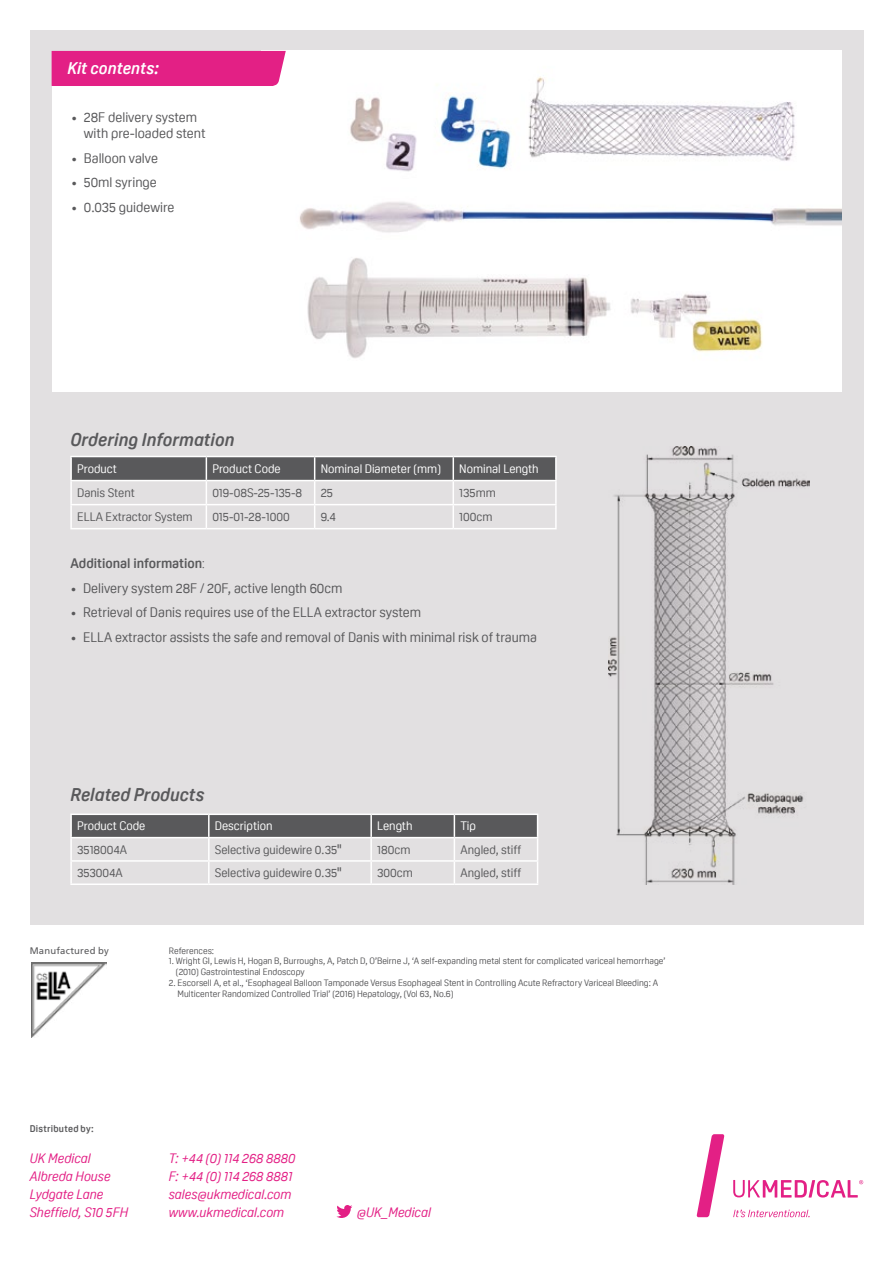
<style>
.page{position:relative;width:893px;height:1263px;background:#fff}
.page>*{position:absolute;margin:0;border:0;box-sizing:border-box;transform-origin:0 0}
.t1{font:italic 700 18px "Oscine Trial";color:#59595b}
.t2{font:italic 700 16.5px "Oscine Trial";color:#fff}
.t3{font:13.5px/16.2px "Oscine Trial";color:#59595b}
.t4{font:700 13.5px "Oscine Trial";color:#59595b}
.t5{font:italic 13.35px/18.1px "Oscine Trial";color:#e32085}
.t6{font:12px "Oscine Trial";color:#59595b}
.t7{font:12px "Oscine Trial";color:#fff}
.t8{font:9.45px "Frutiger LT Std";letter-spacing:.02em;color:#59595b}
.t9{font:700 9.45px "Oscine Trial";letter-spacing:.025em;color:#59595b}
.t10{font:9px/10.8px "Oscine Trial";color:#59595b}
.s1{font-weight:300}
.s2{font-size:13.5px}
</style>
<div class="page">
<div style="left:30px;top:30px;width:833px;height:895px;background:#e2e0e1"></div>
<svg style="left:733px;top:1180px;width:130px;height:17px"></svg>
<svg style="left:733px;top:1209px;width:77px;height:8px"></svg>
<svg style="left:697px;top:1134px;width:27px;height:83px"></svg>
<hr style="left:70px;top:456px;width:136px;height:1px;background:#fff">
<hr style="left:70px;top:457px;width:2px;height:23px;background:#fff">
<hr style="left:453px;top:456px;width:104px;height:1px;background:#fff">
<hr style="left:555px;top:457px;width:2px;height:23px;background:#fff">
<hr style="left:70px;top:480px;width:136px;height:1px;background:#fff">
<hr style="left:70px;top:481px;width:2px;height:23px;background:#fff">
<hr style="left:453px;top:480px;width:104px;height:1px;background:#fff">
<hr style="left:555px;top:481px;width:2px;height:23px;background:#fff">
<hr style="left:70px;top:504px;width:136px;height:1px;background:#fff">
<hr style="left:70px;top:505px;width:2px;height:23px;background:#fff">
<hr style="left:453px;top:504px;width:104px;height:1px;background:#fff">
<svg style="left:71px;top:456px;width:485px;height:72px"></svg>
<hr style="left:555px;top:505px;width:2px;height:23px;background:#fff">
<hr style="left:70px;top:528px;width:136px;height:1px;background:#fff">
<hr style="left:206px;top:528px;width:109px;height:1px;background:#fff">
<hr style="left:315px;top:528px;width:138px;height:1px;background:#fff">
<hr style="left:453px;top:528px;width:104px;height:1px;background:#fff">
<div style="left:52px;top:51px;width:790px;height:341px;background:#fff"></div>
<img style="left:299px;top:76px;width:543px;height:282px">
<hr style="left:70px;top:813px;width:139px;height:2px;background:#fff">
<hr style="left:70px;top:815px;width:2px;height:22px;background:#fff">
<hr style="left:209px;top:813px;width:162px;height:2px;background:#fff">
<hr style="left:371px;top:813px;width:83px;height:2px;background:#fff">
<hr style="left:454px;top:813px;width:84px;height:2px;background:#fff">
<hr style="left:70px;top:837px;width:139px;height:1px;background:#fff">
<hr style="left:70px;top:838px;width:2px;height:22px;background:#fff">
<hr style="left:70px;top:860px;width:139px;height:2px;background:#fff">
<hr style="left:70px;top:862px;width:2px;height:21px;background:#fff">
<svg style="left:71px;top:814px;width:467px;height:69px"></svg>
<hr style="left:70px;top:883px;width:139px;height:2px;background:#fff">
<hr style="left:209px;top:883px;width:162px;height:2px;background:#fff">
<hr style="left:371px;top:883px;width:83px;height:2px;background:#fff">
<hr style="left:454px;top:883px;width:84px;height:2px;background:#fff">
<img style="left:32px;top:963px;width:75px;height:75px">
<div style="left:52px;top:51px;width:234px;height:35px;background:#e32085"></div>
<img style="left:608px;top:446px;width:201px;height:438px">
<svg style="left:336px;top:1205px;width:16px;height:13px"></svg>
<h2 class="t2" style="left:67px;top:58px;width:93px">Kit contents:</h2>
<h3 class="t3" style="left:84px;top:109px;width:123px;text-indent:-13px">• 28F delivery system with pre-loaded stent</h3>
<h3 class="t3" style="left:71px;top:150px;width:88px">• Balloon valve</h3>
<h3 class="t3" style="left:71px;top:174px;width:87px">• 50ml syringe</h3>
<h3 class="t3" style="left:71px;top:199px;width:105px">• 0.035 guidewire</h3>
<h1 class="t1" style="left:70px;top:429px;width:166px">Ordering Information</h1>
<h3 class="t7" style="left:77px;top:462px;width:41px">Product</h3>
<h3 class="t7" style="left:212px;top:462px;width:70px">Product Code</h3>
<h3 class="t7" style="left:321px;top:462px;width:122px">Nominal Diameter (mm)</h3>
<h3 class="t7" style="left:459px;top:462px;width:81px">Nominal Length</h3>
<h3 class="t6" style="left:77px;top:486px;width:59px">Danis Stent</h3>
<h3 class="t6" style="left:212px;top:486px;width:91px">019-08S-25-135-8</h3>
<h3 class="t6" style="left:321px;top:486px;width:14px">25</h3>
<h3 class="t6" style="left:459px;top:486px;width:38px">135mm</h3>
<h3 class="t6" style="left:77px;top:510px;width:117px">ELLA Extractor System</h3>
<h3 class="t6" style="left:212px;top:510px;width:79px">015-01-28-1000</h3>
<h3 class="t6" style="left:321px;top:510px;width:17px">9.4</h3>
<h3 class="t6" style="left:459px;top:510px;width:35px">100cm</h3>
<h3 class="t4" style="left:70px;top:555px;width:136px">Additional information<span class="s1">:</span></h3>
<h3 class="t3" style="left:70px;top:580px;width:274px">• Delivery system 28F / 20F, active length 60cm</h3>
<h3 class="t3" style="left:70px;top:604px;width:352px">• Retrieval of Danis requires use of the ELLA extractor system</h3>
<h3 class="t3" style="left:70px;top:629px;width:468px">• ELLA extractor assists the safe and removal of Danis with minimal risk of trauma</h3>
<h1 class="t1" style="left:70px;top:785px;width:136px">Related Products</h1>
<h3 class="t7" style="left:77px;top:819px;width:70px">Product Code</h3>
<h3 class="t7" style="left:215px;top:819px;width:59px">Description</h3>
<h3 class="t7" style="left:377px;top:819px;width:37px">Length</h3>
<h3 class="t7" style="left:460px;top:819px;width:17px">Tip</h3>
<h3 class="t6" style="left:77px;top:842px;width:52px">3518004A</h3>
<h3 class="t6" style="left:215px;top:843px;width:128px">Selectiva guidewire 0.35<span class="s2">"</span></h3>
<h3 class="t6" style="left:377px;top:842px;width:35px">180cm</h3>
<h3 class="t6" style="left:460px;top:842px;width:62px">Angled, stiff</h3>
<h3 class="t6" style="left:77px;top:866px;width:47px">353004A</h3>
<h3 class="t6" style="left:215px;top:866px;width:128px">Selectiva guidewire 0.35<span class="s2">"</span></h3>
<h3 class="t6" style="left:377px;top:866px;width:37px">300cm</h3>
<h3 class="t6" style="left:460px;top:866px;width:62px">Angled, stiff</h3>
<p class="t8" style="left:30px;top:945px;width:81px">Manufactured by</p>
<p class="t10" style="left:169px;top:945px;width:47px">References:</p>
<p class="t10" style="left:176px;top:956px;width:491px;text-indent:-7px">1. Wright GI, Lewis H, Hogan B, Burroughs, A, Patch D, O’Beirne J, ‘A self-expanding metal stent for complicated variceal hemorrhage’ (2010) Gastrointestinal Endoscopy</p>
<p class="t10" style="left:178px;top:977px;width:482px;text-indent:-9px">2. Escorsell A, et al., ‘Esophageal Balloon Tamponade Versus Esophageal Stent in Controlling Acute Refractory Variceal Bleeding: A<br>Multicenter Randomized Controlled Trial’ (2016) Hepatology, (Vol 63, No.6)</p>
<p class="t9" style="left:30px;top:1124px;width:66px">Distributed by:</p>
<h3 class="t5" style="left:30px;top:1149px;width:100px">UK Medical<br>Albreda House<br>Lydgate Lane<br>Sheffield, S10 5FH</h3>
<h3 class="t5" style="left:169px;top:1149px;width:128px">T: +44 (0) 114 268 8880<br>F: +44 (0) 114 268 8881 sales@ukmedical.com www.ukmedical.com</h3>
<h3 class="t5" style="left:357px;top:1203px;width:75px">@UK_Medical</h3>
</div>
